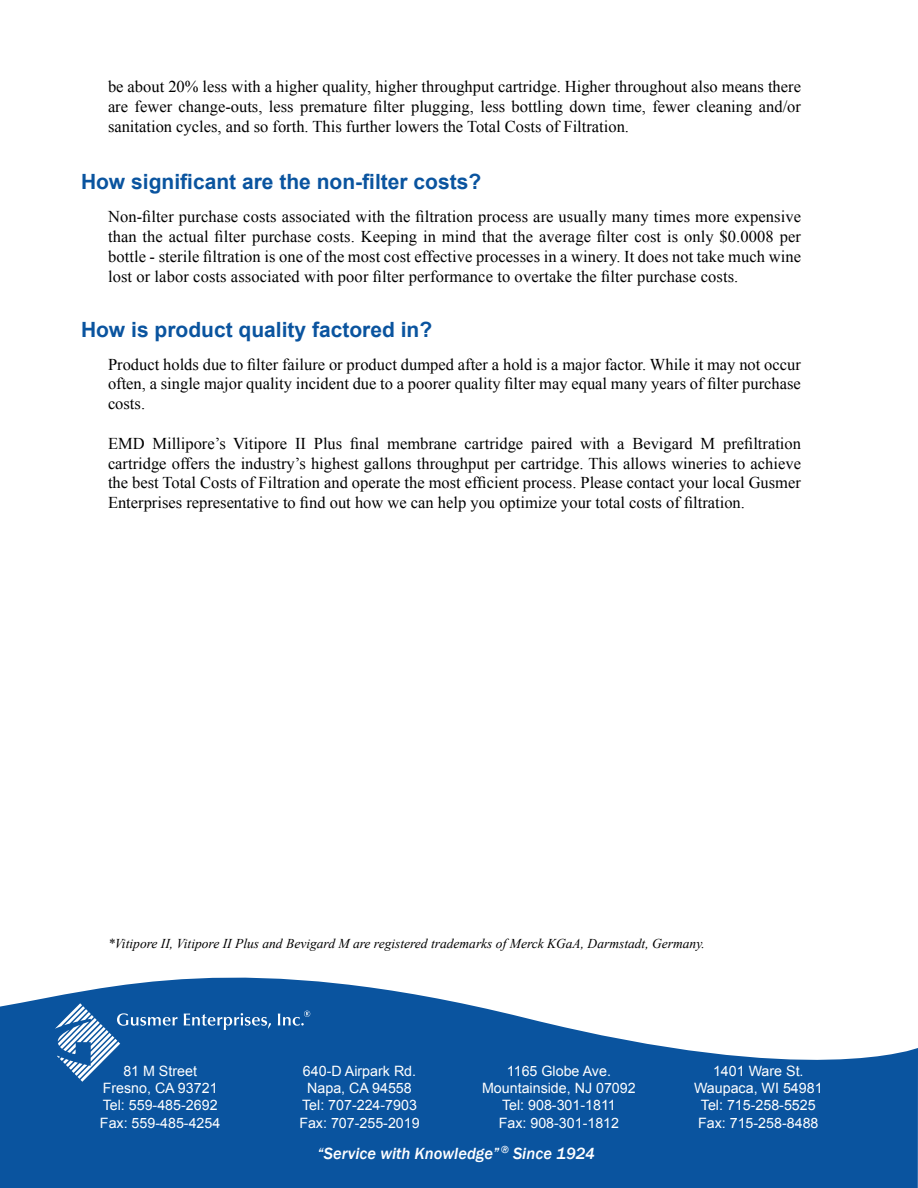
<style>
.page{position:relative;width:918px;height:1188px;background:#fff}
.page>*{position:absolute;margin:0;border:0;box-sizing:border-box;transform-origin:0 0}
.t1{font:700 21px "Arial";color:#0a549f}
.t2{font:italic 500 16.65px "Franklin Gothic";color:#fff}
.t3{font:16.5px/19.8px "Times New Roman";color:#000;text-align:justify}
.t4{font:14.25px/17.1px "Arial";color:#fff;text-align:center}
.t5{font:italic 13.5px "Times New Roman";color:#000}
</style>
<div class="page">
<svg style="left:0;top:977px;width:918px;height:211px;fill:#0a549f"></svg>
<svg style="left:184px;top:1013px;width:87px;height:17px"></svg>
<svg style="left:55px;top:1003px;width:123px;height:79px;background:#3370af"></svg>
<svg style="left:278px;top:1011px;width:32px;height:15px"></svg>
<p class="t3" style="left:108px;top:77px;width:695px">be about 20% less with a higher quality, higher throughput cartridge. Higher throughout also means there are fewer change-outs, less premature filter plugging, less bottling down time, fewer cleaning and/or sanitation cycles, and so forth. This further lowers the Total Costs of Filtration.</p>
<p class="t1" style="left:81px;top:168px;width:402px">How significant are the non-filter costs?</p>
<p class="t3" style="left:108px;top:207px;width:695px">Non-filter purchase costs associated with the filtration process are usually many times more expensive than the actual filter purchase costs. Keeping in mind that the average filter cost is only $0.0008 per bottle - sterile filtration is one of the most cost effective processes in a winery. It does not take much wine lost or labor costs associated with poor filter performance to overtake the filter purchase costs.</p>
<p class="t1" style="left:81px;top:315px;width:353px">How is product quality factored in?</p>
<p class="t3" style="left:108px;top:354px;width:694px">Product holds due to filter failure or product dumped after a hold is a major factor. While it may not occur often, a single major quality incident due to a poorer quality filter may equal many years of filter purchase costs.</p>
<p class="t3" style="left:108px;top:433px;width:695px">EMD Millipore’s Vitipore II Plus final membrane cartridge paired with a Bevigard M prefiltration cartridge offers the industry’s highest gallons throughput per cartridge. This allows wineries to achieve the best Total Costs of Filtration and operate the most efficient process. Please contact your local Gusmer Enterprises representative to find out how we can help you optimize your total costs of filtration.</p>
<p class="t5" style="left:108px;top:934px;width:599px">*Vitipore II, Vitipore II Plus and Bevigard M are registered trademarks of Merck KGaA, Darmstadt, Germany.</p>
<p class="t4" style="left:100px;top:1063px;width:122px">81 M Street<br>Fresno, CA 93721<br>Tel: 559-485-2692<br>Fax: 559-485-4254</p>
<p class="t4" style="left:299px;top:1063px;width:122px">640-D Airpark Rd.<br>Napa, CA 94558<br>Tel: 707-224-7903<br>Fax: 707-255-2019</p>
<p class="t4" style="left:482px;top:1063px;width:155px">1165 Globe Ave.<br>Mountainside, NJ 07092<br>Tel: 908-301-1811<br>Fax: 908-301-1812</p>
<p class="t4" style="left:694px;top:1063px;width:130px">1401 Ware St.<br>Waupaca, WI 54981<br>Tel: 715-258-5525<br>Fax: 715-258-8488</p>
<p class="t2" style="left:318px;top:1143px;width:279px">“Service with Knowledge” <sup>®</sup> Since 1924</p>
</div>
